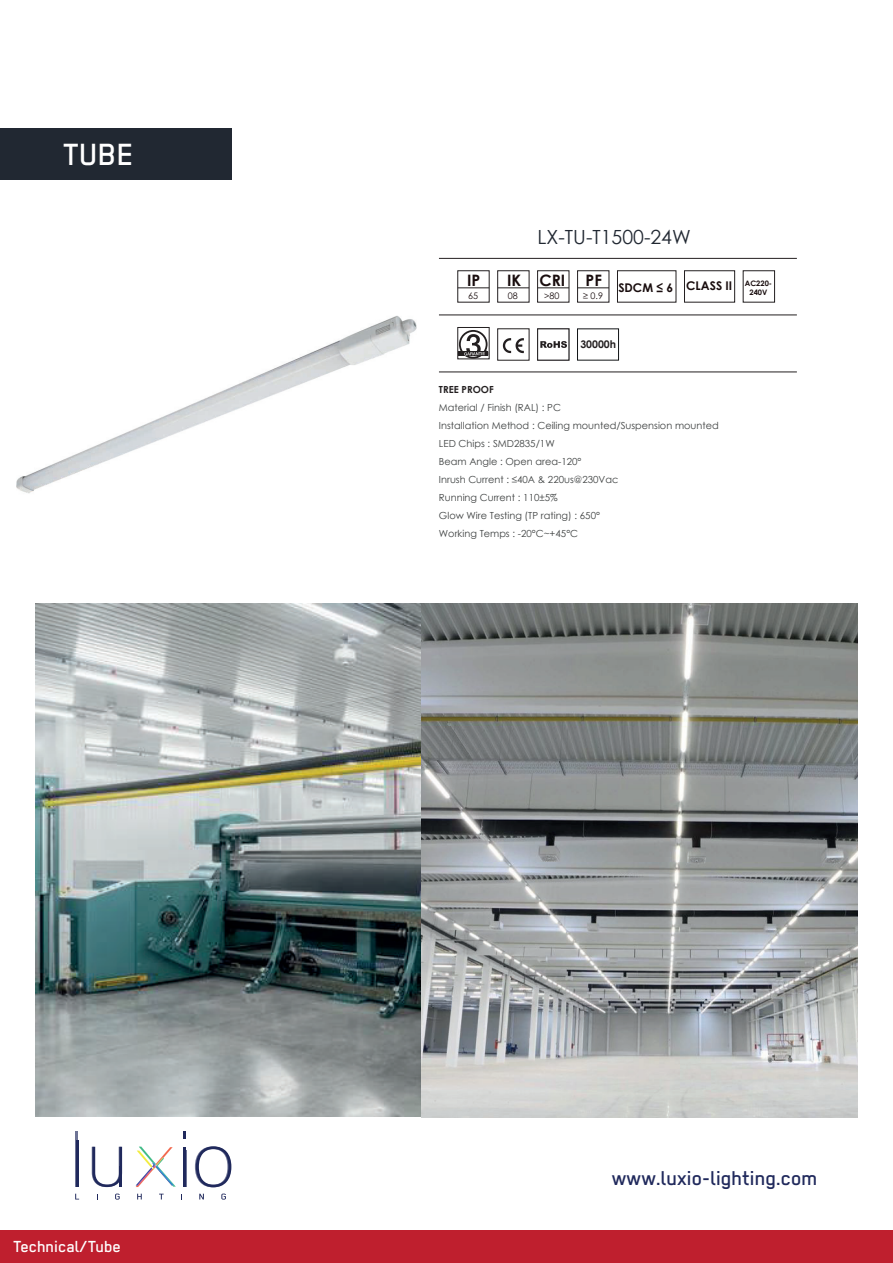
<style>
.page{position:relative;width:893px;height:1263px;background:#fff}
.page>*{position:absolute;margin:0;border:0;box-sizing:border-box;transform-origin:0 0}
.t1{font:500 34.5px "Regular";color:#fff}
.t2{font:500 22.5px "Regular";color:#20295c}
.t3{font:19.5px "Century Gothic";color:#212832}
.t4{font:500 18px "Regular";color:#fff}
.t5{font:700 15.75px "Century Gothic";color:#190d0e}
.t6{font:700 12px "Century Gothic";color:#190d0e}
.t7{font:700 10.5px "Century Gothic";color:#231f20}
.t8{font:9.75px/18px "Century Gothic";color:#3e4141}
.t9{font:700 9.75px "Century Gothic";color:#231f20}
.t10{font:9px "Century Gothic";color:#190d0e}
.t11{font:700 7.5px/9px "Century Gothic";color:#190d0e;text-align:center}
</style>
<div class="page">
<div style="left:577px;top:329px;width:42px;height:31px;border:1px solid #111416"></div>
<div style="left:0;top:128px;width:231px;height:51px;background:#212832"></div>
<div style="left:1px;top:1230px;width:892px;height:33px;background:#bf1f2e"></div>
<svg style="left:136px;top:1147px;width:40px;height:40px"></svg>
<hr style="left:183px;top:1147px;width:2px;height:40px;background:#20295c">
<hr style="left:76px;top:1140px;width:3px;height:47px;background:#20295c">
<hr style="left:75px;top:1131px;width:3px;height:56px;background:#20295c">
<svg style="left:92px;top:1147px;width:30px;height:40px"></svg>
<hr style="left:120px;top:1167px;width:2px;height:20px;background:#20295c">
<hr style="left:184px;top:1150px;width:2px;height:37px;background:#20295c">
<svg style="left:183px;top:1131px;width:2px;height:8px"></svg>
<svg style="left:195px;top:1146px;width:36px;height:41px"></svg>
<svg style="left:75px;top:1194px;width:4px;height:5px"></svg>
<svg style="left:115px;top:1193px;width:5px;height:6px"></svg>
<svg style="left:137px;top:1194px;width:5px;height:5px"></svg>
<svg style="left:159px;top:1194px;width:5px;height:5px"></svg>
<svg style="left:199px;top:1194px;width:5px;height:5px"></svg>
<svg style="left:221px;top:1193px;width:5px;height:6px"></svg>
<hr style="left:439px;top:314px;width:358px;height:1px;background:#231f20">
<hr style="left:439px;top:371px;width:358px;height:1px;background:#231f20">
<hr style="left:439px;top:258px;width:358px;height:1px;background:#231f20">
<div style="left:743px;top:270px;width:32px;height:32px;border:1px solid #231f20"></div>
<svg style="left:503px;top:338px;width:21px;height:15px"></svg>
<svg style="left:540px;top:341px;width:27px;height:7px"></svg>
<hr style="left:458px;top:288px;width:31px;height:1px;background:#231f20">
<div style="left:497px;top:270px;width:32px;height:32px;border:1px solid #231f20"></div>
<hr style="left:498px;top:288px;width:31px;height:1px;background:#231f20">
<div style="left:537px;top:270px;width:32px;height:32px;border:1px solid #231f20"></div>
<hr style="left:538px;top:288px;width:31px;height:1px;background:#231f20">
<div style="left:577px;top:270px;width:32px;height:32px;border:1px solid #231f20"></div>
<hr style="left:578px;top:288px;width:31px;height:1px;background:#231f20">
<div style="left:617px;top:270px;width:59px;height:32px;border:1px solid #231f20"></div>
<div style="left:684px;top:270px;width:51px;height:32px;border:1px solid #231f20"></div>
<div style="left:458px;top:327px;width:31px;height:32px;border:1px solid #231f20"></div>
<svg style="left:458px;top:330px;width:30px;height:29px"></svg>
<img style="left:16px;top:316px;width:400px;height:178px">
<img style="left:35px;top:604px;width:386px;height:512px">
<img style="left:421px;top:604px;width:437px;height:514px">
<h1 class="t1" style="left:63px;top:135px;width:73px">TUBE</h1>
<h3 class="t4" style="left:13px;top:1236px;width:109px">Technical/Tube</h3>
<h3 class="t5" style="left:467px;top:268px;width:15px">IP</h3>
<p class="t10" style="left:468px;top:289px;width:11px">65</p>
<h3 class="t5" style="left:507px;top:268px;width:16px">IK</h3>
<p class="t10" style="left:508px;top:289px;width:11px">08</p>
<h3 class="t3" style="left:538px;top:223px;width:155px">LX-TU-T1500-24W</h3>
<h3 class="t5" style="left:539px;top:268px;width:27px">CRI</h3>
<p class="t10" style="left:544px;top:289px;width:17px">&gt;80</p>
<p class="t6" style="left:585px;top:277px;width:148px"><sup>PF</sup> SDCM ≤ 6 CLASS II</p>
<p class="t10" style="left:583px;top:289px;width:22px">≥ 0.9</p>
<p class="t11" style="left:745px;top:278px;width:29px">AC220-<br>240V</p>
<p class="t7" style="left:580px;top:336px;width:37px">30000h</p>
<p class="t9" style="left:439px;top:382px;width:56px">TREE PROOF</p>
<p class="t8" style="left:439px;top:398px;width:281px">Material / Finish (RAL) : PC<br>Installation Method : Ceiling mounted/Suspension mounted<br>LED Chips : SMD2835/1W<br>Beam Angle : Open area-120°<br>Inrush Current : ≤40A &amp; 220us@230Vac<br>Running Current : 110±5%<br>Glow Wire Testing (TP rating) : 650°<br>Working Temps : -20°C~+45°C</p>
<h2 class="t2" style="left:612px;top:1165px;width:207px">www.luxio-lighting.com</h2>
</div>
